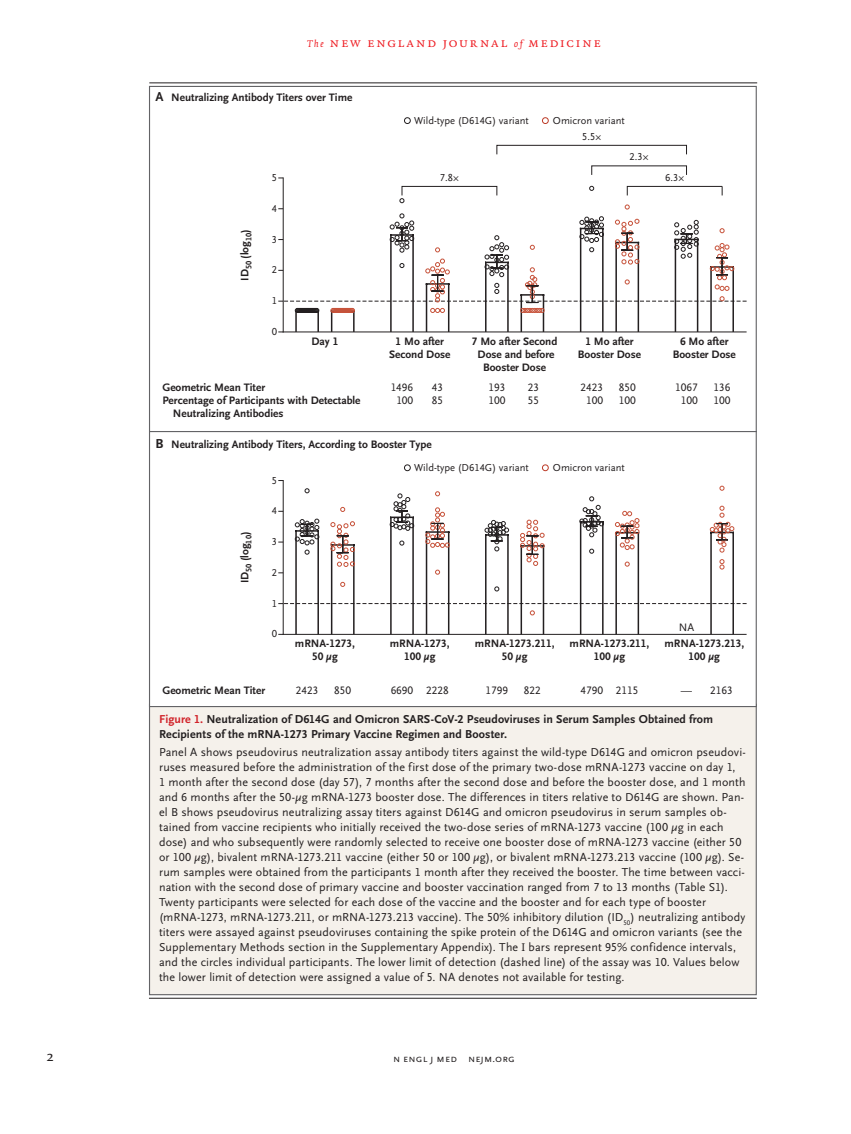
<style>
.page{position:relative;width:851px;height:1134px;background:#fff}
.page>*{position:absolute;margin:0;border:0;box-sizing:border-box;transform-origin:0 0}
.t1{font:14.25px "OTNEJM Quadraat Cap";color:#231f20}
.t2{font:13.5px "OTNEJM Quadraat Cap";letter-spacing:.11em;color:#ee1d23}
.t3{font:12px/15px "OTNEJM Scala Sans LF";letter-spacing:.01em;color:#231f20}
.t4{font:700 12px/15px "OTNEJM Scala Sans LF";letter-spacing:.005em;color:#231f20}
.t5{font:700 11.25px/12.8px "OTNEJM Scala Sans LF";color:#231f20;text-align:center}
.t6{font:11.25px/12.8px "OTNEJM Scala Sans LF";color:#231f20}
.t7{font:10.8px "OTNEJM Scala Sans LF Cap";letter-spacing:.01em;color:#231f20}
.t8{font:10.5px "OTNEJM Scala Sans LF";color:#231f20}
.s1{font-family:"OTNEJM Quadraat";font-style:italic;font-size:10.5px}
.s2{font-size:13.5px}
.s3{color:#d1232a}
.s4{font-family:"OTNEJM Quadraat"}
</style>
<div class="page">
<hr style="left:149px;top:998px;width:607px;height:1px;background:#231f20">
<hr style="left:149px;top:82px;width:608px;height:1px;background:#231f20">
<div style="left:149px;top:704px;width:607px;height:291px;background:#f5f1eb"></div>
<svg style="left:151px;top:117px;width:603px;height:588px"></svg>
<hr style="left:283px;top:178px;width:1px;height:154px;background:#231f20">
<hr style="left:149px;top:431px;width:607px;height:1px;background:#636366">
<div style="left:542px;top:464px;width:6px;height:7px;border:1px solid #bc3b28;border-radius:3px"></div>
<div style="left:404px;top:464px;width:6px;height:7px;border:1px solid #231f20;border-radius:3px"></div>
<div style="left:542px;top:117px;width:6px;height:7px;border:1px solid #bc3b28;border-radius:3px"></div>
<div style="left:404px;top:117px;width:6px;height:7px;border:1px solid #231f20;border-radius:3px"></div>
<div style="left:496px;top:145px;width:191px;height:10px;border:1px solid #231f20"></div>
<svg style="left:278px;top:480px;width:468px;height:156px"></svg>
<svg style="left:278px;top:186px;width:468px;height:147px"></svg>
<p class="t2" style="left:307px;top:35px;width:295px"><span class="s1">The</span> new england journal <span class="s1">of</span> medicine</p>
<p class="t5" style="left:155px;top:92px;width:198px"><span class="s2">A</span> Neutralizing Antibody Titers over Time</p>
<p class="t8" style="left:272px;top:172px;width:7px">5</p>
<p class="t8" style="left:272px;top:203px;width:7px">4</p>
<p class="t8" style="left:414px;top:115px;width:116px">Wild-type (D614G) variant</p>
<p class="t8" style="left:553px;top:115px;width:73px">Omicron variant</p>
<p class="t8" style="left:440px;top:172px;width:21px">7.8×</p>
<p class="t8" style="left:582px;top:130px;width:21px">5.5×</p>
<p class="t8" style="left:629px;top:151px;width:21px">2.3×</p>
<p class="t8" style="left:665px;top:172px;width:21px">6.3×</p>
<p class="t5" style="left:239px;top:281px;width:53px;rotate:-90deg">ID<sub>50</sub> (log<sub>10</sub>)</p>
<p class="t8" style="left:272px;top:233px;width:7px">3</p>
<p class="t8" style="left:272px;top:264px;width:7px">2</p>
<p class="t8" style="left:272px;top:295px;width:7px">1</p>
<p class="t8" style="left:272px;top:326px;width:7px">0</p>
<p class="t5" style="left:311px;top:335px;width:28px">Day 1</p>
<p class="t5" style="left:389px;top:335px;width:63px">1 Mo after<br>Second Dose</p>
<p class="t5" style="left:472px;top:335px;width:87px">7 Mo after Second<br>Dose and before<br>Booster Dose</p>
<p class="t5" style="left:578px;top:335px;width:65px">1 Mo after<br>Booster Dose</p>
<p class="t5" style="left:672px;top:335px;width:65px">6 Mo after<br>Booster Dose</p>
<p class="t5" style="left:162px;top:381px;width:104px">Geometric Mean Titer</p>
<p class="t5" style="left:162px;top:394px;width:200px">Percentage of Participants with Detectable</p>
<p class="t5" style="left:173px;top:407px;width:112px">Neutralizing Antibodies</p>
<p class="t6" style="left:390px;top:381px;width:24px;text-align:center">1496<br>100</p>
<p class="t6" style="left:432px;top:381px;width:13px">43<br>85</p>
<p class="t6" style="left:488px;top:381px;width:18px">193<br>100</p>
<p class="t6" style="left:528px;top:381px;width:13px">23<br>55</p>
<p class="t6" style="left:580px;top:381px;width:24px;text-align:center">2423<br>100</p>
<p class="t6" style="left:618px;top:381px;width:18px">850<br>100</p>
<p class="t6" style="left:675px;top:381px;width:24px;text-align:center">1067<br>100</p>
<p class="t6" style="left:713px;top:381px;width:18px">136<br>100</p>
<p class="t5" style="left:155px;top:438px;width:278px"><span class="s2">B</span> Neutralizing Antibody Titers, According to Booster Type</p>
<p class="t5" style="left:239px;top:583px;width:53px;rotate:-90deg">ID<sub>50</sub> (log<sub>10</sub>)</p>
<p class="t8" style="left:272px;top:474px;width:7px">5</p>
<p class="t8" style="left:272px;top:505px;width:7px">4</p>
<p class="t8" style="left:272px;top:536px;width:7px">3</p>
<p class="t8" style="left:272px;top:567px;width:7px">2</p>
<p class="t8" style="left:272px;top:597px;width:7px">1</p>
<p class="t8" style="left:272px;top:628px;width:7px">0</p>
<p class="t8" style="left:414px;top:462px;width:116px">Wild-type (D614G) variant</p>
<p class="t8" style="left:553px;top:462px;width:73px">Omicron variant</p>
<p class="t6" style="left:678px;top:621px;width:17px">NA</p>
<p class="t5" style="left:295px;top:638px;width:61px">mRNA-1273,<br>50 µg</p>
<p class="t5" style="left:390px;top:638px;width:61px">mRNA-1273,<br>100 µg</p>
<p class="t5" style="left:474px;top:638px;width:81px">mRNA-1273.211,<br>50 µg</p>
<p class="t5" style="left:569px;top:638px;width:81px">mRNA-1273.211,<br>100 µg</p>
<p class="t5" style="left:664px;top:638px;width:81px">mRNA-1273.213,<br>100 µg</p>
<p class="t5" style="left:162px;top:684px;width:104px">Geometric Mean Titer</p>
<p class="t6" style="left:296px;top:684px;width:24px">2423</p>
<p class="t6" style="left:334px;top:684px;width:18px">850</p>
<p class="t6" style="left:390px;top:684px;width:60px">6690 2228</p>
<p class="t6" style="left:485px;top:684px;width:24px">1799</p>
<p class="t6" style="left:524px;top:684px;width:18px">822</p>
<p class="t6" style="left:580px;top:684px;width:60px">4790 2115</p>
<p class="t6" style="left:680px;top:684px;width:54px">— 2163</p>
<p class="t4" style="left:159px;top:712px;width:555px"><span class="s3">Figure 1.</span> Neutralization of D614G and Omicron SARS-CoV-2 Pseudoviruses in Serum Samples Obtained from<br>Recipients of the mRNA-1273 Primary Vaccine Regimen and Booster.</p>
<p class="t3" style="left:159px;top:744px;width:588px">Panel A shows pseudovirus neutralization assay antibody titers against the wild-type D614G and omicron pseudovi&shy;ruses measured before the administration of the first dose of the primary two-dose mRNA-1273 vaccine on day 1,<br>1 month after the second dose (day 57), 7 months after the second dose and before the booster dose, and 1 month and 6 months after the 50-μg mRNA-1273 booster dose. The differences in titers relative to D614G are shown. Pan&shy;el B shows pseudovirus neutralizing assay titers against D614G and omicron pseudovirus in serum samples ob&shy;tained from vaccine recipients who initially received the two-dose series of mRNA-1273 vaccine (100 μg in each dose) and who subsequently were randomly selected to receive one booster dose of mRNA-1273 vaccine (either 50 or 100 μg), bivalent mRNA-1273.211 vaccine (either 50 or 100 μg), or bivalent mRNA-1273.213 vaccine (100 μg). Se&shy;rum samples were obtained from the participants 1 month after they received the booster. The time between vacci&shy;nation with the second dose of primary vaccine and booster vaccination ranged from 7 to 13 months (Table S1).<br>Twenty participants were selected for each dose of the vaccine and the booster and for each type of booster (mRNA-1273, mRNA-1273.211, or mRNA-1273.213 vaccine). The 50% inhibitory dilution (ID<sub>50</sub>) neutralizing antibody titers were assayed against pseudoviruses containing the spike protein of the D614G and omicron variants (see the Supplementary Methods section in the Supplementary Appendix). The <span class="s4">I</span> bars represent 95% confidence intervals, and the circles individual participants. The lower limit of detection (dashed line) of the assay was 10. Values below the lower limit of detection were assigned a value of 5. NA denotes not available for testing.</p>
<p class="t1" style="left:46px;top:1048px;width:9px">2</p>
<p class="t7" style="left:393px;top:1053px;width:123px">n engl j med nejm.org</p>
</div>
